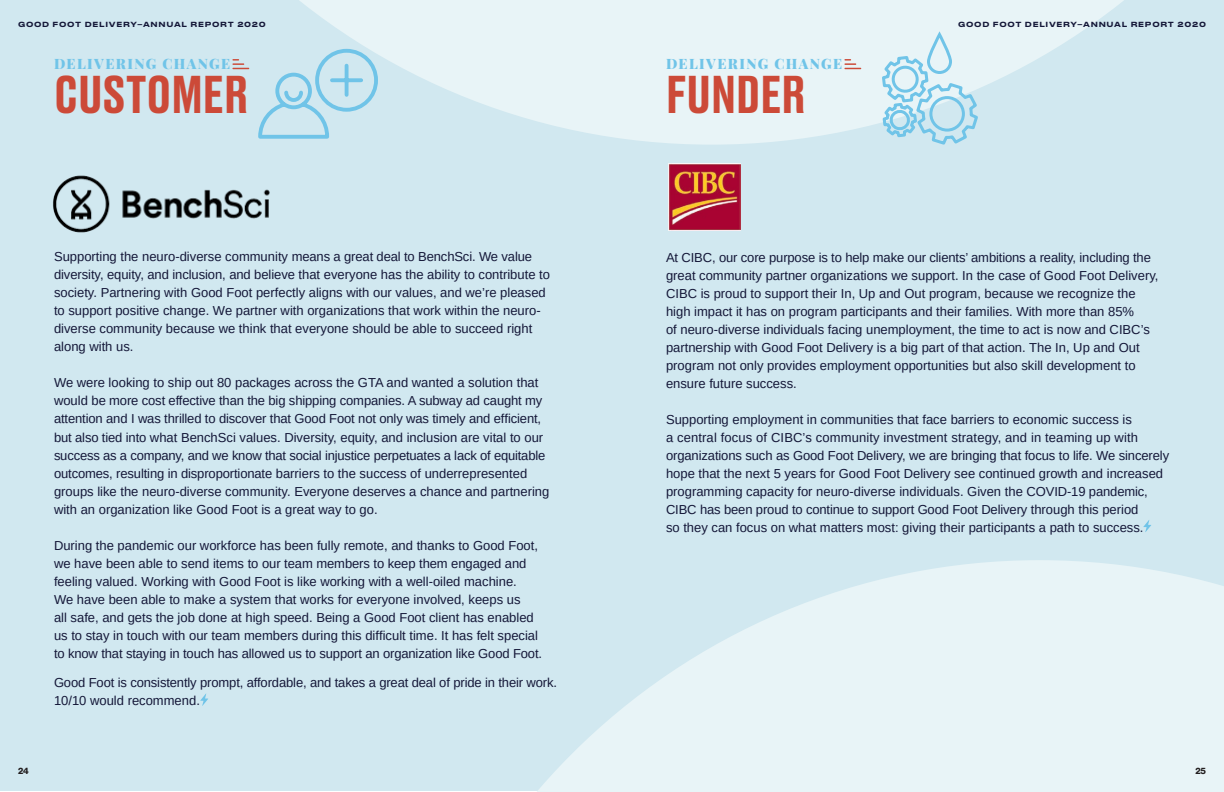
<style>
.page{position:relative;width:1224px;height:792px;background:#fff}
.page>*{position:absolute;margin:0;border:0;box-sizing:border-box;transform-origin:0 0}
.t1{font:500 50px "Druk Text";color:#cc4a38}
.t2{font:900 14px "Playfair Display";letter-spacing:.1em;color:#70c4e8}
.t3{font:13px/18px "Arimo";color:#141738}
.t4{font:700 9px "Neue Haas Display";color:#231f20}
.t5{font:500 7px "Druk Text Wide Web";letter-spacing:.1em;color:#141738}
</style>
<div class="page">
<div style="left:0;top:1px;width:1224px;height:790px;background:#d1e8f0"></div>
<img style="left:668px;top:164px;width:72px;height:66px">
<img style="left:53px;top:175px;width:217px;height:58px">
<svg style="left:50px;top:0;width:1174px;height:145px;fill:#e8f4f7"></svg>
<svg style="left:537px;top:560px;width:687px;height:232px;fill:#e8f4f7"></svg>
<svg style="left:200px;top:694px;width:8px;height:12px"></svg>
<svg style="left:1143px;top:520px;width:8px;height:12px"></svg>
<svg style="left:232px;top:59px;width:17px;height:10px"></svg>
<svg style="left:844px;top:59px;width:17px;height:10px"></svg>
<div style="left:927px;top:33px;width:25px;height:41px;border:3px solid #70c4e8;border-radius:11px"></div>
<svg style="left:880px;top:54px;width:100px;height:91px"></svg>
<svg style="left:256px;top:47px;width:124px;height:94px"></svg>
<p class="t5" style="left:18px;top:18px;width:249px">GOOD FOOT DELIVERY–ANNUAL REPORT 2020</p>
<p class="t5" style="left:958px;top:18px;width:249px">GOOD FOOT DELIVERY–ANNUAL REPORT 2020</p>
<p class="t2" style="left:54px;top:53px;width:178px">DELIVERING CHANGE</p>
<p class="t2" style="left:666px;top:53px;width:178px">DELIVERING CHANGE</p>
<p class="t1" style="left:54px;top:56px;width:196px">CUSTOMER</p>
<p class="t1" style="left:666px;top:56px;width:141px">FUNDER</p>
<p class="t3" style="left:54px;top:248px;width:498px">Supporting the neuro-diverse community means a great deal to BenchSci. We value diversity, equity, and inclusion, and believe that everyone has the ability to contribute to society. Partnering with Good Foot perfectly aligns with our values, and we’re pleased to support positive change. We partner with organizations that work within the neuro&shy;diverse community because we think that everyone should be able to succeed right along with us.</p>
<p class="t3" style="left:54px;top:374px;width:497px">We were looking to ship out 80 packages across the GTA and wanted a solution that would be more cost effective than the big shipping companies. A subway ad caught my attention and I was thrilled to discover that Good Foot not only was timely and efficient, but also tied into what BenchSci values. Diversity, equity, and inclusion are vital to our success as a company, and we know that social injustice perpetuates a lack of equitable outcomes, resulting in disproportionate barriers to the success of underrepresented groups like the neuro-diverse community. Everyone deserves a chance and partnering with an organization like Good Foot is a great way to go.</p>
<p class="t3" style="left:54px;top:536px;width:490px">During the pandemic our workforce has been fully remote, and thanks to Good Foot, we have been able to send items to our team members to keep them engaged and feeling valued. Working with Good Foot is like working with a well-oiled machine.<br>We have been able to make a system that works for everyone involved, keeps us<br>all safe, and gets the job done at high speed. Being a Good Foot client has enabled us to stay in touch with our team members during this difficult time. It has felt special to know that staying in touch has allowed us to support an organization like Good Foot.</p>
<p class="t3" style="left:54px;top:673px;width:505px">Good Foot is consistently prompt, affordable, and takes a great deal of pride in their work.<br>10/10 would recommend.</p>
<p class="t3" style="left:666px;top:248px;width:494px">At CIBC, our core purpose is to help make our clients’ ambitions a reality, including the great community partner organizations we support. In the case of Good Foot Delivery, CIBC is proud to support their In, Up and Out program, because we recognize the high impact it has on program participants and their families. With more than 85%<br>of neuro-diverse individuals facing unemployment, the time to act is now and CIBC’s partnership with Good Foot Delivery is a big part of that action. The In, Up and Out program not only provides employment opportunities but also skill development to ensure future success.</p>
<p class="t3" style="left:666px;top:410px;width:505px">Supporting employment in communities that face barriers to economic success is<br>a central focus of CIBC’s community investment strategy, and in teaming up with organizations such as Good Foot Delivery, we are bringing that focus to life. We sincerely hope that the next 5 years for Good Foot Delivery see continued growth and increased programming capacity for neuro-diverse individuals. Given the COVID-19 pandemic, CIBC has been proud to continue to support Good Foot Delivery through this period<br>so they can focus on what matters most: giving their participants a path to success.</p>
<p class="t4" style="left:18px;top:766px;width:12px">24</p>
<p class="t4" style="left:1195px;top:766px;width:12px">25</p>
</div>
